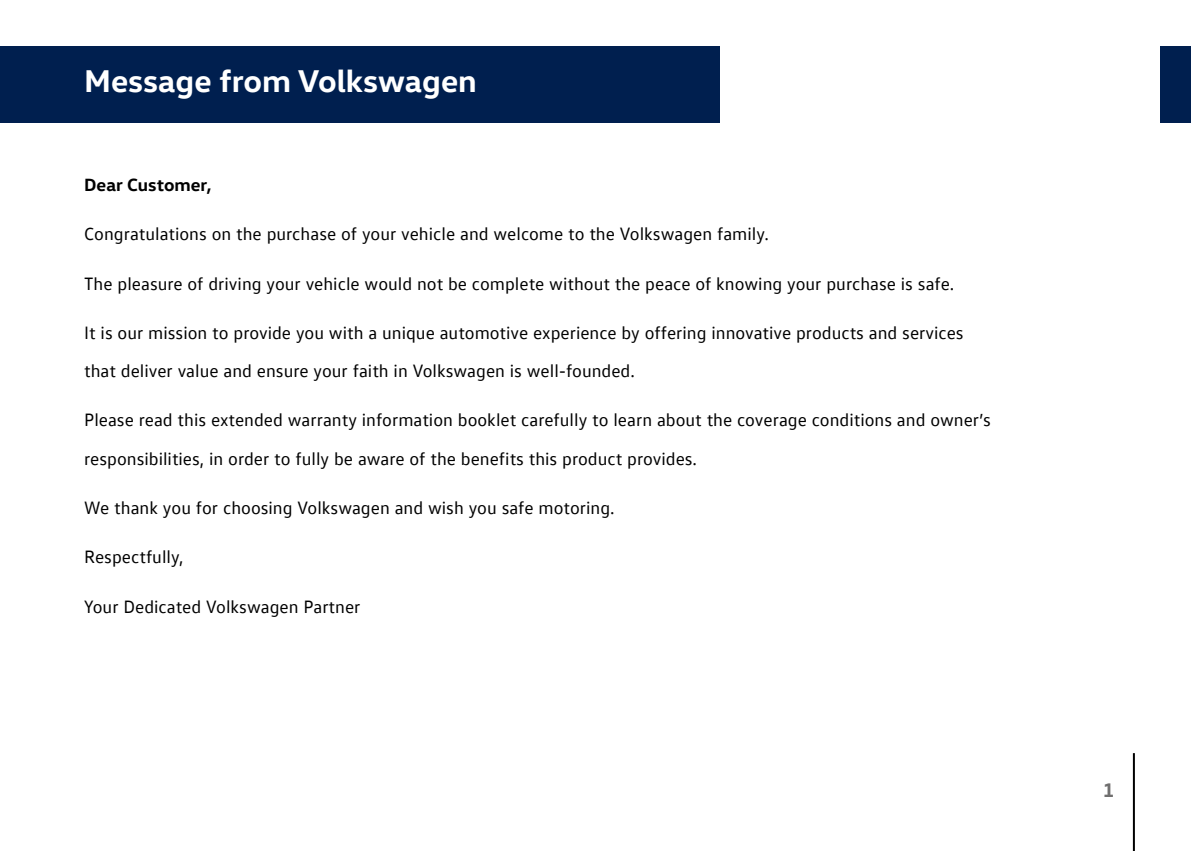
<style>
.page{position:relative;width:1191px;height:851px;background:#fff}
.page>*{position:absolute;margin:0;border:0;box-sizing:border-box;transform-origin:0 0}
.t1{font:700 32px "VW Head";color:#fff}
.t2{font:700 20px "VW Head";color:#706f6f}
.t3{font:18px/38px "VW Text Office";color:#000}
.t4{font:700 18px "VW Head";color:#000}
</style>
<div class="page">
<div style="left:0;top:46px;width:719px;height:77px;background:#001f4f"></div>
<div style="left:1160px;top:46px;width:31px;height:77px;background:#001f4f"></div>
<hr style="left:1132px;top:753px;width:2px;height:97px;background:#000">
<h1 class="t1" style="left:84px;top:61px;width:394px">Message from Volkswagen</h1>
<p class="t4" style="left:84px;top:173px;width:129px">Dear Customer,</p>
<p class="t3" style="left:84px;top:215px;width:686px">Congratulations on the purchase of your vehicle and welcome to the Volkswagen family.</p>
<p class="t3" style="left:84px;top:264px;width:871px">The pleasure of driving your vehicle would not be complete without the peace of knowing your purchase is safe.</p>
<p class="t3" style="left:84px;top:313px;width:881px">It is our mission to provide you with a unique automotive experience by offering innovative products and services that deliver value and ensure your faith in Volkswagen is well-founded.</p>
<p class="t3" style="left:84px;top:401px;width:908px">Please read this extended warranty information booklet carefully to learn about the coverage conditions and owner’s responsibilities, in order to fully be aware of the benefits this product provides.</p>
<p class="t3" style="left:84px;top:488px;width:532px">We thank you for choosing Volkswagen and wish you safe motoring.</p>
<p class="t3" style="left:84px;top:537px;width:101px">Respectfully,</p>
<p class="t3" style="left:84px;top:587px;width:278px">Your Dedicated Volkswagen Partner</p>
<p class="t2" style="left:1103px;top:777px;width:13px">1</p>
</div>
